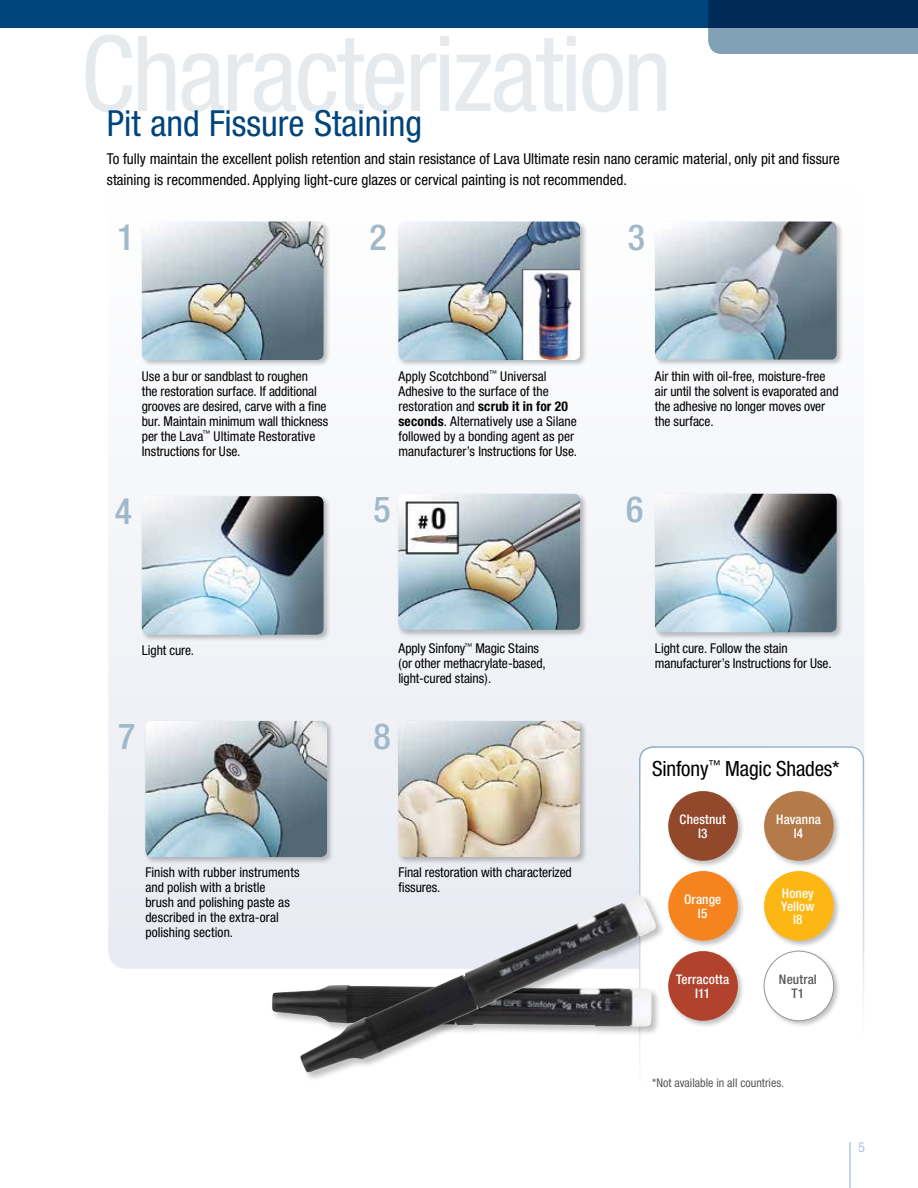
<style>
.page{position:relative;width:918px;height:1188px;background:#fff}
.page>*{position:absolute;margin:0;border:0;box-sizing:border-box;transform-origin:0 0}
.t1{font:condensed 105px "Helvetica Neue";letter-spacing:-.025em;color:#e6eaed}
.t2{font:condensed 36px "Helvetica Neue";color:#00447c}
.t3{font:500 condensed 36px "Helvetica Neue";color:#a0b9ca}
.t4{font:condensed 21px "Helvetica Neue";letter-spacing:-.01em;color:#000}
.t5{font:condensed 15px/21px "Helvetica Neue";color:#000}
.t6{font:condensed 13.5px/15px "Helvetica Neue";color:#000}
.t7{font:300 condensed 13.5px "Helvetica Neue";color:#8eaed4}
.t8{font:500 condensed 13.2px/13.5px "Helvetica Neue";letter-spacing:.01em;color:#fff;text-align:center}
.t9{font:500 condensed 13.2px/13.5px "Helvetica Neue";letter-spacing:.015em;color:#58595b;text-align:center}
.t10{font:condensed 12px "Helvetica Neue";color:#58595b}
.s1{font-weight:700}
</style>
<div class="page">
<div style="left:0;top:0;width:918px;height:28px;background:#00447c"></div>
<hr style="left:850px;top:1142px;width:1px;height:46px;background:#8eaed4">
<div style="left:108px;top:187px;width:756px;height:782px;background:#f5f7fa;border-radius:18px"></div>
<div style="left:640px;top:747px;width:223px;height:340px;background:#fff;border-radius:14px"></div>
<div style="left:639px;top:746px;width:225px;height:342px;border:2px solid #80a1b6;border-radius:14px"></div>
<div style="left:140px;top:220px;width:191px;height:148px;background:#000;opacity:.25"></div>
<img style="left:142px;top:222px;width:182px;height:138px">
<div style="left:653px;top:220px;width:191px;height:147px;background:#000;opacity:.25"></div>
<img style="left:655px;top:222px;width:182px;height:138px">
<div style="left:140px;top:494px;width:191px;height:148px;background:#000;opacity:.25"></div>
<img style="left:142px;top:496px;width:182px;height:139px">
<div style="left:653px;top:492px;width:191px;height:148px;background:#000;opacity:.25"></div>
<img style="left:655px;top:494px;width:182px;height:138px">
<div style="left:397px;top:492px;width:190px;height:145px;background:#000;opacity:.25"></div>
<img style="left:398px;top:494px;width:182px;height:136px">
<div style="left:144px;top:719px;width:190px;height:145px;background:#000;opacity:.25"></div>
<img style="left:145px;top:721px;width:182px;height:136px">
<div style="left:397px;top:719px;width:190px;height:145px;background:#000;opacity:.25"></div>
<img style="left:398px;top:721px;width:182px;height:136px">
<div style="left:666px;top:949px;width:79px;height:79px;background:#000;opacity:.25"></div>
<div style="left:668px;top:951px;width:70px;height:70px;background:#b1432d;border-radius:50%"></div>
<div style="left:762px;top:949px;width:79px;height:79px;background:#000;opacity:.25"></div>
<div style="left:764px;top:951px;width:70px;height:70px;background:#fff;border-radius:50%"></div>
<div style="left:764px;top:951px;width:70px;height:70px;border:1px solid #939598;border-radius:50%"></div>
<div style="left:762px;top:869px;width:79px;height:79px;background:#000;opacity:.25"></div>
<div style="left:764px;top:871px;width:70px;height:70px;background:#fdb714;border-radius:50%"></div>
<div style="left:666px;top:789px;width:79px;height:79px;background:#000;opacity:.25"></div>
<div style="left:668px;top:791px;width:70px;height:70px;background:#91482b;border-radius:50%"></div>
<div style="left:762px;top:789px;width:79px;height:79px;background:#000;opacity:.25"></div>
<div style="left:764px;top:791px;width:70px;height:70px;background:#b57a4a;border-radius:50%"></div>
<div style="left:666px;top:869px;width:79px;height:79px;background:#000;opacity:.25"></div>
<div style="left:668px;top:871px;width:70px;height:70px;background:#f5841f;border-radius:50%"></div>
<svg style="left:708px;top:0;width:210px;height:54px;background:#3e6385"></svg>
<div style="left:397px;top:220px;width:191px;height:148px;background:#000;opacity:.25"></div>
<img style="left:398px;top:222px;width:182px;height:138px">
<img style="left:522px;top:269px;width:58px;height:91px">
<img style="left:272px;top:991px;width:27px;height:30px">
<div style="left:299px;top:894px;width:366px;height:188px;background:#fff"></div>
<img style="left:300px;top:895px;width:357px;height:178px">
<h1 class="t1" style="left:80px;top:13px;width:593px">Characterization</h1>
<h2 class="t2" style="left:107px;top:103px;width:317px">Pit and Fissure Staining</h2>
<p class="t5" style="left:107px;top:148px;width:734px">To fully maintain the excellent polish retention and stain resistance of Lava Ultimate resin nano ceramic material, only pit and fissure staining is recommended. Applying light-cure glazes or cervical painting is not recommended.</p>
<h2 class="t3" style="left:117px;top:216px;width:19px">1</h2>
<h2 class="t3" style="left:369px;top:216px;width:19px">2</h2>
<h2 class="t3" style="left:628px;top:216px;width:19px">3</h2>
<p class="t6" style="left:142px;top:368px;width:188px">Use a bur or sandblast to roughen<br>the restoration surface. If additional grooves are desired, carve with a fine bur. Maintain minimum wall thickness per the Lava<sup>™</sup> Ultimate Restorative Instructions for Use.</p>
<p class="t6" style="left:398px;top:368px;width:180px">Apply Scotchbond<sup>™</sup> Universal Adhesive to the surface of the restoration and <span class="s1">scrub it in for 20 seconds</span>. Alternatively use a Silane followed by a bonding agent as per manufacturer’s Instructions for Use.</p>
<p class="t6" style="left:655px;top:368px;width:185px">Air thin with oil-free, moisture-free air until the solvent is evaporated and the adhesive no longer moves over the surface.</p>
<h2 class="t3" style="left:115px;top:490px;width:19px">4</h2>
<h2 class="t3" style="left:374px;top:488px;width:19px">5</h2>
<h2 class="t3" style="left:626px;top:488px;width:19px">6</h2>
<p class="t6" style="left:398px;top:641px;width:149px">Apply Sinfony<sup>™</sup> Magic Stains (or other methacrylate-based, light-cured stains).</p>
<p class="t6" style="left:142px;top:643px;width:54px">Light cure.</p>
<p class="t6" style="left:655px;top:641px;width:178px">Light cure. Follow the stain manufacturer’s Instructions for Use.</p>
<h2 class="t3" style="left:118px;top:715px;width:19px">7</h2>
<h2 class="t3" style="left:374px;top:715px;width:19px">8</h2>
<p class="t6" style="left:145px;top:865px;width:156px">Finish with rubber instruments and polish with a bristle<br>brush and polishing paste as described in the extra-oral polishing section.</p>
<p class="t6" style="left:398px;top:865px;width:175px">Final restoration with characterized fissures.</p>
<h3 class="t4" style="left:652px;top:757px;width:189px">Sinfony<sup>™</sup> Magic Shades*</h3>
<p class="t8" style="left:680px;top:813px;width:48px">Chestnut<br>I3</p>
<p class="t8" style="left:776px;top:813px;width:46px">Havanna<br>I4</p>
<p class="t8" style="left:684px;top:893px;width:39px">Orange<br>I5</p>
<p class="t8" style="left:781px;top:886px;width:35px">Honey<br>Yellow<br>I8</p>
<p class="t8" style="left:676px;top:973px;width:55px">Terracotta<br>I11</p>
<p class="t9" style="left:779px;top:973px;width:39px">Neutral<br>T1</p>
<p class="t10" style="left:652px;top:1076px;width:134px">*Not available in all countries.</p>
<p class="t7" style="left:858px;top:1139px;width:8px">5</p>
</div>
